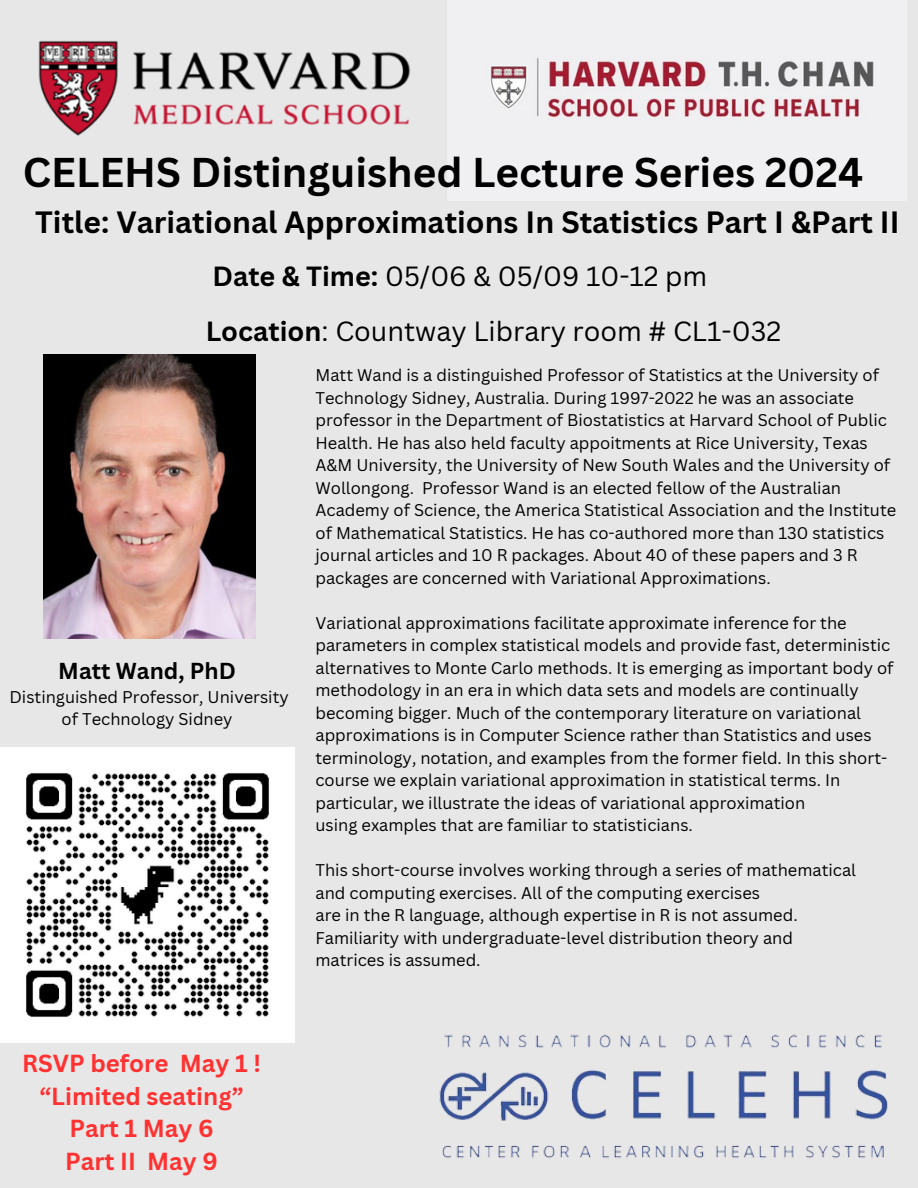
<style>
.page{position:relative;width:918px;height:1188px;background:#e8e7e7}
.page>*{position:absolute;margin:0;border:0;box-sizing:border-box;transform-origin:0 0}
.t1{font:700 40.5px "Canva Sans";color:#000}
.t2{font:700 30px "Canva Sans";color:#000}
.t3{font:27px "Canva Sans";color:#000}
.t4{font:700 24px/32.7px "Canva Sans";color:#ff3131;text-align:center}
.t5{font:700 22.5px "Canva Sans";color:#000}
.t6{font:16.5px/22.5px "Canva Sans";color:#000}
.s1{font-weight:700}
</style>
<div class="page">
<img style="left:38px;top:40px;width:373px;height:96px">
<img style="left:447px;top:0;width:459px;height:201px">
<img style="left:439px;top:1034px;width:449px;height:125px">
<img style="left:43px;top:355px;width:213px;height:283px">
<img style="left:0;top:747px;width:295px;height:295px">
<p class="t1" style="left:23px;top:144px;width:842px">CELEHS Distinguished Lecture Series 2024</p>
<p class="t2" style="left:35px;top:201px;width:866px">Title: Variational Approximations In Statistics Part I &amp;Part II</p>
<p class="t3" style="left:212px;top:257px;width:496px"><span class="s1">Date &amp; Time:</span> 05/06 &amp; 05/09 10-12 pm</p>
<p class="t3" style="left:206px;top:312px;width:577px"><span class="s1">Location</span>: Countway Library room # CL1-032</p>
<p class="t5" style="left:58px;top:655px;width:179px">Matt Wand, PhD</p>
<p class="t6" style="left:9px;top:685px;width:281px;text-align:center">Distinguished Professor, University of Technology Sidney</p>
<h3 class="t6" style="left:315px;top:363px;width:582px">Matt Wand is a distinguished Professor of Statistics at the University of Technology Sidney, Australia. During 1997-2022 he was an associate professor in the Department of Biostatistics at Harvard School of Public Health. He has also held faculty appoitments at Rice University, Texas A&amp;M University, the University of New South Wales and the University of Wollongong. Professor Wand is an elected fellow of the Australian Academy of Science, the America Statistical Association and the Institute of Mathematical Statistics. He has co-authored more than 130 statistics journal articles and 10 R packages. About 40 of these papers and 3 R packages are concerned with Variational Approximations.</h3>
<p class="t6" style="left:315px;top:611px;width:580px">Variational approximations facilitate approximate inference for the parameters in complex statistical models and provide fast, deterministic alternatives to Monte Carlo methods. It is emerging as important body of methodology in an era in which data sets and models are continually becoming bigger. Much of the contemporary literature on variational approximations is in Computer Science rather than Statistics and uses terminology, notation, and examples from the former field. In this short&shy;course we explain variational approximation in statistical terms. In particular, we illustrate the ideas of variational approximation</p>
<p class="t6" style="left:315px;top:813px;width:379px">using examples that are familiar to statisticians.</p>
<p class="t6" style="left:315px;top:858px;width:542px">This short-course involves working through a series of mathematical</p>
<p class="t6" style="left:315px;top:881px;width:446px">and computing exercises. All of the computing exercises</p>
<h4 class="t6" style="left:315px;top:903px;width:484px">are in the R language, although expertise in R is not assumed.</h4>
<p class="t6" style="left:315px;top:926px;width:479px">Familiarity with undergraduate-level distribution theory and</p>
<p class="t6" style="left:315px;top:948px;width:167px">matrices is assumed.</p>
<p class="t4" style="left:22px;top:1046px;width:240px">RSVP before May 1 ! “Limited seating”<br>Part 1 May 6<br>Part II May 9</p>
</div>
